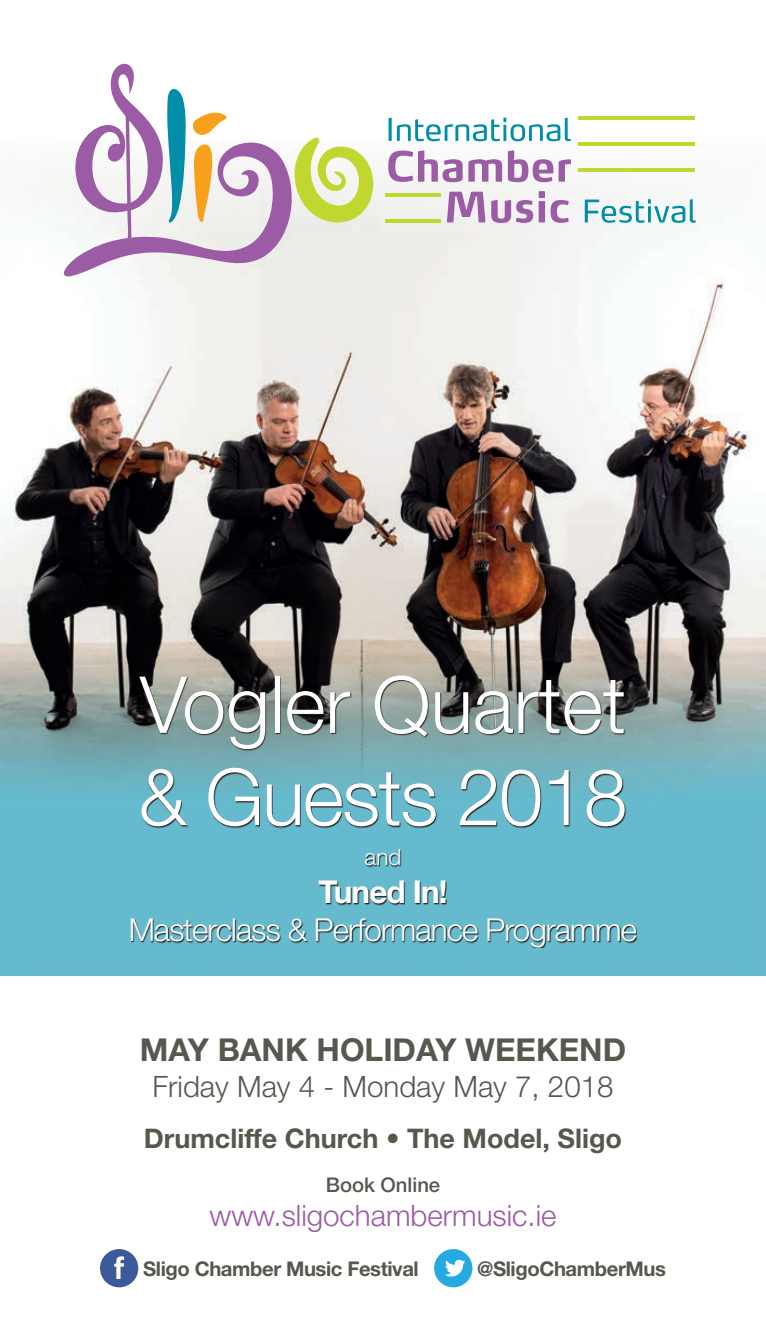
<style>
.page{position:relative;width:766px;height:1340px;background:#fff}
.page>*{position:absolute;margin:0;border:0;box-sizing:border-box;transform-origin:0 0}
.t1{font:300 78.75px/92.2px "Helvetica Neue LT Std";color:#fff}
.t2{font:300 31.5px "Helvetica Neue LT Std";letter-spacing:-.03em;color:#fff}
.t3{font:700 31.5px "Helvetica Neue LT Std";color:#57574e}
.t4{font:700 31.5px "Helvetica Neue LT Std";letter-spacing:-.03em;color:#fff}
.t5{font:300 29.47px "Helvetica Neue LT Std";color:#57574e}
.t6{font:300 29.47px "Helvetica Neue LT Std";color:#9b5ba5}
.t7{font:700 27px "Helvetica Neue LT Std";color:#57574e}
.t8{font:300 22.5px "Helvetica Neue LT Std";color:#fff}
.t9{font:700 20.25px "Helvetica Neue LT Std";letter-spacing:-.02em;color:#57574e}
.t10{font:500 20.25px "Helvetica Neue LT Std";color:#57574e}
</style>
<div class="page">
<img style="left:0;top:137px;width:765px;height:838px">
<svg style="left:100px;top:1249px;width:38px;height:38px"></svg>
<svg style="left:434px;top:1249px;width:38px;height:38px"></svg>
<svg style="left:60px;top:63px;width:317px;height:215px"></svg>
<hr style="left:388px;top:118px;width:3px;height:23px;background:#008da8">
<svg style="left:397px;top:118px;width:173px;height:23px"></svg>
<svg style="left:388px;top:150px;width:74px;height:32px"></svg>
<svg style="left:468px;top:150px;width:103px;height:32px"></svg>
<svg style="left:447px;top:192px;width:38px;height:30px"></svg>
<svg style="left:491px;top:200px;width:42px;height:23px"></svg>
<div style="left:538px;top:201px;width:7px;height:21px;background:#9b5ba5"></div>
<div style="left:538px;top:191px;width:7px;height:7px;background:#9b5ba5"></div>
<svg style="left:550px;top:200px;width:18px;height:23px"></svg>
<svg style="left:584px;top:199px;width:111px;height:24px"></svg>
<hr style="left:578px;top:116px;width:116px;height:4px;background:#c1d72f">
<hr style="left:578px;top:142px;width:116px;height:4px;background:#c1d72f">
<hr style="left:578px;top:168px;width:116px;height:4px;background:#c1d72f">
<hr style="left:385px;top:193px;width:55px;height:4px;background:#c1d72f">
<hr style="left:385px;top:219px;width:55px;height:3px;background:#c1d72f">
<svg style="left:131px;top:676px;width:506px;height:272px;background:#6299a5"></svg>
<h1 class="t1" style="left:138px;top:657px;width:490px">Vogler Quartet &amp; Guests 2018</h1>
<p class="t8" style="left:364px;top:843px;width:38px">and</p>
<h2 class="t4" style="left:318px;top:872px;width:130px">Tuned In!</h2>
<h2 class="t2" style="left:129px;top:910px;width:510px">Masterclass &amp; Performance Programme</h2>
<h2 class="t3" style="left:140px;top:1030px;width:487px">MAY BANK HOLIDAY WEEKEND</h2>
<h3 class="t5" style="left:152px;top:1068px;width:462px">Friday May 4 - Monday May 7, 2018</h3>
<h3 class="t7" style="left:144px;top:1121px;width:479px">Drumcliffe Church • The Model, Sligo</h3>
<p class="t10" style="left:325px;top:1172px;width:116px">Book Online</p>
<h3 class="t6" style="left:209px;top:1196px;width:348px">www.sligochambermusic.ie</h3>
<p class="t9" style="left:143px;top:1256px;width:277px">Sligo Chamber Music Festival</p>
<p class="t9" style="left:477px;top:1256px;width:190px">@SligoChamberMus</p>
</div>
